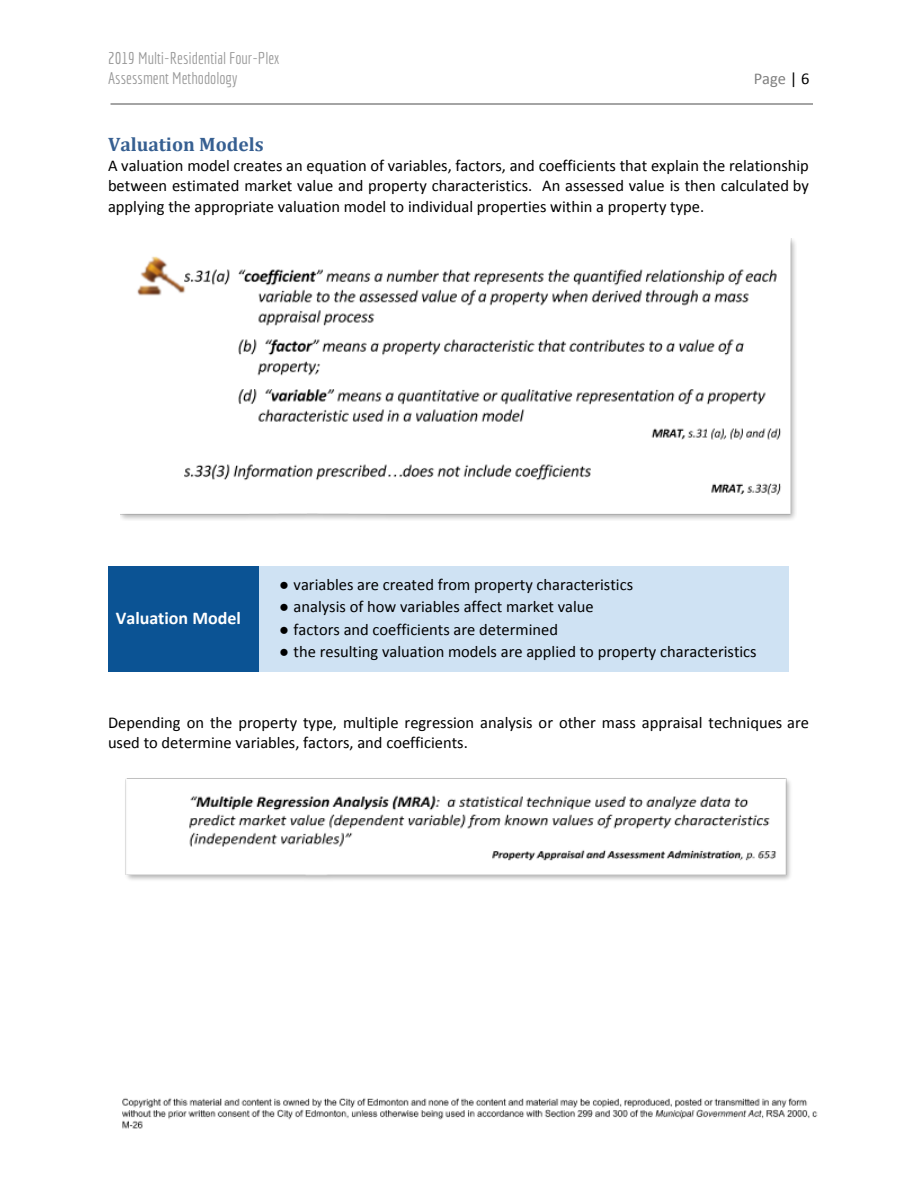
<style>
.page{position:relative;width:918px;height:1188px;background:#fff}
.page>*{position:absolute;margin:0;border:0;box-sizing:border-box;transform-origin:0 0}
.t1{font:700 19.5px "Cambria";color:#365f91}
.t2{font:700 18px "Calibri";color:#fff}
.t3{font:16.5px/20.2px "Calibri";color:#000;text-align:justify}
.t4{font:16.5px/20.2px "Economica";color:#999}
.t5{font:16.5px "Calibri";color:#808080}
.s1{color:#000}
.s2{font-family:"Arial"}
</style>
<div class="page">
<img style="left:120px;top:238px;width:676px;height:282px">
<div style="left:108px;top:566px;width:151px;height:106px;background:#0b5394"></div>
<div style="left:259px;top:566px;width:530px;height:106px;background:#cfe2f3"></div>
<img style="left:125px;top:778px;width:666px;height:102px">
<img style="left:122px;top:1098px;width:696px;height:31px">
<p class="t4" style="left:108px;top:48px;width:173px">2019 Multi-Residential Four-Plex<br>Assessment Methodology</p>
<p class="t5" style="left:754px;top:72px;width:57px">Page <span class="s1">| 6</span></p>
<p class="t1" style="left:108px;top:136px;width:157px">Valuation Models</p>
<p class="t3" style="left:108px;top:157px;width:702px">A valuation model creates an equation of variables, factors, and coefficients that explain the relationship between estimated market value and property characteristics. An assessed value is then calculated by applying the appropriate valuation model to individual properties within a property type.</p>
<p class="t2" style="left:116px;top:611px;width:126px">Valuation Model</p>
<p class="t3" style="left:279px;top:575px;width:356px"><span class="s2">●</span> variables are created from property characteristics</p>
<p class="t3" style="left:279px;top:598px;width:316px"><span class="s2">●</span> analysis of how variables affect market value</p>
<p class="t3" style="left:279px;top:620px;width:281px"><span class="s2">●</span> factors and coefficients are determined</p>
<p class="t3" style="left:279px;top:643px;width:479px"><span class="s2">●</span> the resulting valuation models are applied to property characteristics</p>
<p class="t3" style="left:108px;top:714px;width:703px">Depending on the property type, multiple regression analysis or other mass appraisal techniques are used to determine variables, factors, and coefficients.</p>
</div>
